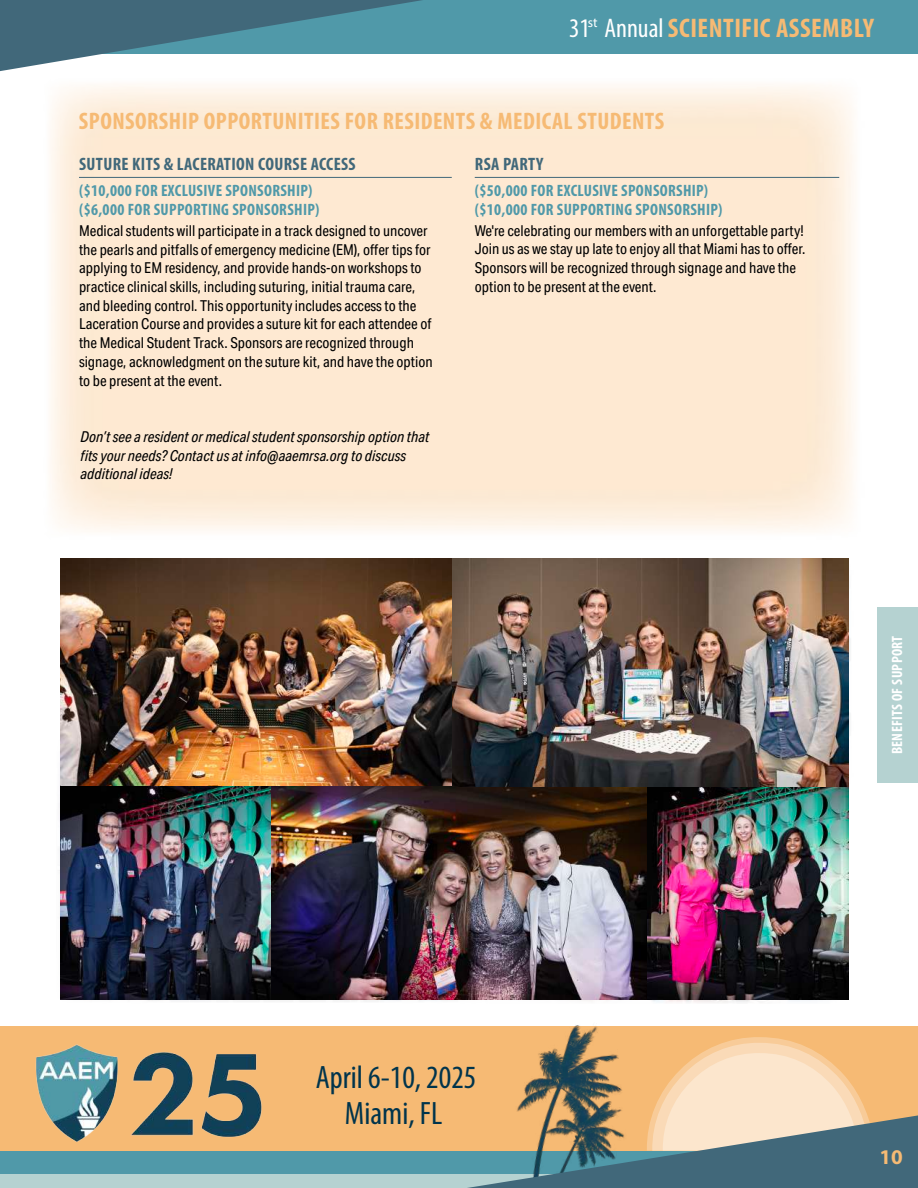
<style>
.page{position:relative;width:918px;height:1188px;background:#fff}
.page>*{position:absolute;margin:0;border:0;box-sizing:border-box;transform-origin:0 0}
.t1{font:condensed 32.55px/35.4px "Myriad Pro";color:#00344c;text-align:center}
.t2{font:700 condensed 27px "Myriad Pro";letter-spacing:.02em;color:#f6ba74}
.t3{font:700 condensed 24px "Myriad Pro";letter-spacing:.02em;color:#f6ba74}
.t4{font:700 21px "Myriad Pro";color:#f6ba74}
.t5{font:700 condensed 18px "Myriad Pro";letter-spacing:.02em;color:#41687a}
.t6{font:700 condensed 16.5px/18.8px "Myriad Pro";letter-spacing:.02em;color:#5099a9}
.t7{font:15px/18.8px "Aktiv Grotesk Cd";color:#000}
.t8{font:italic 15px/18.8px "Aktiv Grotesk Cd";color:#000}
.t9{font:700 condensed 15px "Myriad Pro";letter-spacing:.02em;color:#fff}
.t10{font:13.5px "Myriad Pro";color:#fff}
.s1{font-weight:400;color:#fff}
.s2{font-weight:400;font-size:15.75px;color:#5099a9}
</style>
<div class="page">
<hr style="left:475px;top:177px;width:364px;height:1px;background:#41687a">
<hr style="left:79px;top:177px;width:373px;height:1px;background:#41687a">
<img style="left:669px;top:535px;width:249px;height:248px">
<div style="left:0;top:0;width:918px;height:54px;background:#5099a9"></div>
<div style="left:0;top:1151px;width:918px;height:9px;background:#5099a9"></div>
<div style="left:0;top:1155px;width:918px;height:33px;background:#5099a9"></div>
<div style="left:0;top:1174px;width:563px;height:14px;background:#b5d2d1"></div>
<div style="left:0;top:1026px;width:918px;height:125px;background:#f6ba74"></div>
<img style="left:35px;top:1044px;width:227px;height:98px">
<img style="left:569px;top:1000px;width:108px;height:37px">
<svg style="left:467px;top:1037px;width:451px;height:151px"></svg>
<svg style="left:0;top:0;width:422px;height:71px"></svg>
<img style="left:61px;top:559px;width:788px;height:441px">
<h2 class="t2" style="left:569px;top:11px;width:307px"><span class="s1">31</span><span class="s2">th</span> <span class="s1">Annual</span> SCIENTIFIC ASSEMBLY</h2>
<p class="t10" style="left:588px;top:14px;width:11px">st</p>
<h3 class="t3" style="left:79px;top:106px;width:587px">SPONSORSHIP OPPORTUNITIES FOR RESIDENTS &amp; MEDICAL STUDENTS</h3>
<p class="t5" style="left:475px;top:153px;width:70px">RSA PARTY</p>
<p class="t6" style="left:475px;top:181px;width:249px">($50,000 FOR EXCLUSIVE SPONSORSHIP) ($10,000 FOR SUPPORTING SPONSORSHIP)</p>
<p class="t7" style="left:475px;top:221px;width:332px">We're celebrating our members with an unforgettable party!<br>Join us as we stay up late to enjoy all that Miami has to offer.<br>Sponsors will be recognized through signage and have the option to be present at the event.</p>
<p class="t5" style="left:79px;top:153px;width:278px">SUTURE KITS &amp; LACERATION COURSE ACCESS</p>
<p class="t6" style="left:79px;top:181px;width:242px">($10,000 FOR EXCLUSIVE SPONSORSHIP) ($6,000 FOR SUPPORTING SPONSORSHIP)</p>
<p class="t7" style="left:79px;top:221px;width:355px">Medical students will participate in a track designed to uncover the pearls and pitfalls of emergency medicine (EM), offer tips for applying to EM residency, and provide hands-on workshops to practice clinical skills, including suturing, initial trauma care, and bleeding control. This opportunity includes access to the Laceration Course and provides a suture kit for each attendee of the Medical Student Track. Sponsors are recognized through signage, acknowledgment on the suture kit, and have the option to be present at the event.</p>
<p class="t8" style="left:80px;top:427px;width:351px">Don’t see a resident or medical student sponsorship option that fits your needs? Contact us at info@aaemrsa.org to discuss additional ideas!</p>
<h1 class="t1" style="left:316px;top:1060px;width:162px">April 6-10, 2025<br>Miami, FL</h1>
<p class="t9" style="left:888px;top:754px;width:120px;rotate:-90deg">BENEFITS OF SUPPORT</p>
<h3 class="t4" style="left:880px;top:1143px;width:25px">10</h3>
</div>
